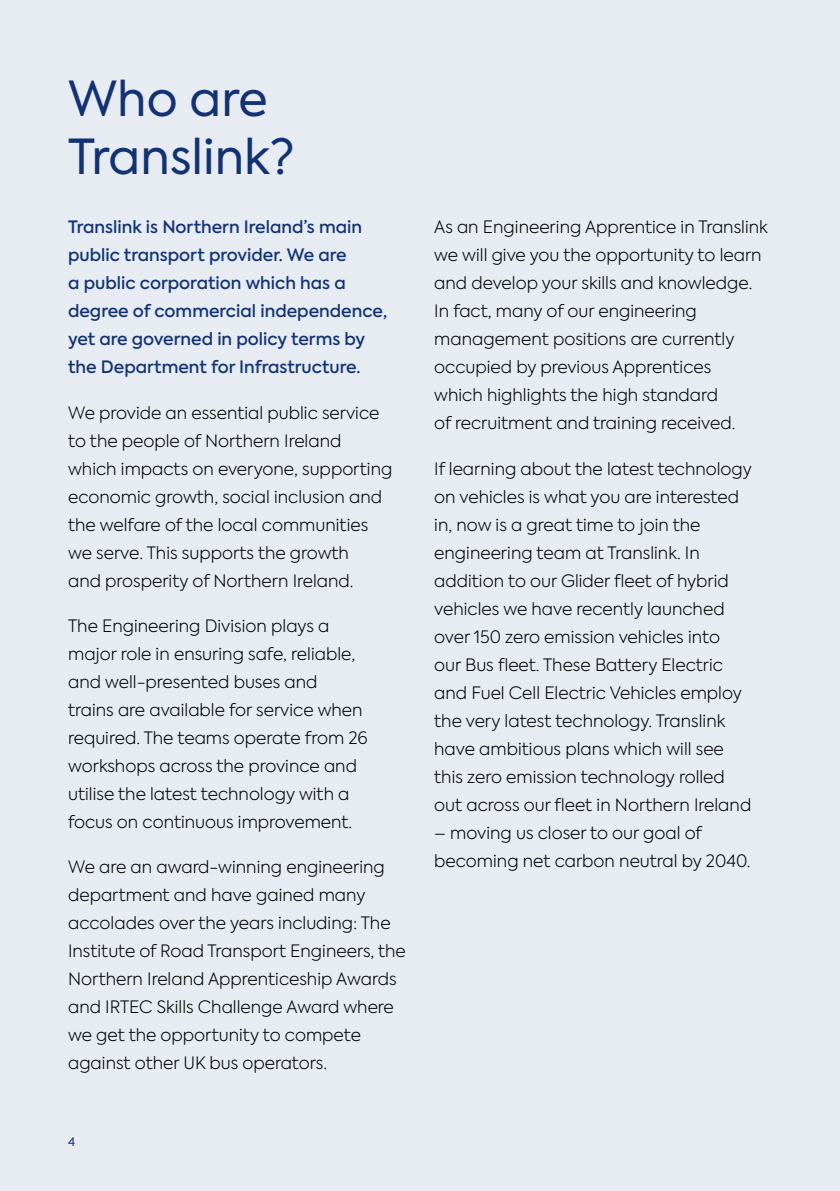
<style>
.page{position:relative;width:840px;height:1191px;background:#fff}
.page>*{position:absolute;margin:0;border:0;box-sizing:border-box;transform-origin:0 0}
.t1{font:48px/57.6px "Axiforma";color:#123274}
.t2{font:300 17px/28px "Axiforma";color:#000}
.t3{font:500 17px/28px "Axiforma";color:#123274}
.t4{font:12px "Axiforma";color:#123274}
</style>
<div class="page">
<div style="left:0;top:0;width:839px;height:1191px;background:#e7ecf3"></div>
<h1 class="t1" style="left:68px;top:71px;width:228px">Who are<br>Translink?</h1>
<p class="t3" style="left:68px;top:213px;width:320px">Translink is Northern Ireland’s main public transport provider. We are<br>a public corporation which has a degree of commercial independence, yet are governed in policy terms by the Department for Infrastructure.</p>
<p class="t2" style="left:68px;top:398px;width:325px">We provide an essential public service to the people of Northern Ireland which impacts on everyone, supporting economic growth, social inclusion and the welfare of the local communities we serve. This supports the growth<br>and prosperity of Northern Ireland.</p>
<p class="t2" style="left:68px;top:611px;width:301px">The Engineering Division plays a major role in ensuring safe, reliable, and well-presented buses and<br>trains are available for service when required. The teams operate from 26 workshops across the province and utilise the latest technology with a focus on continuous improvement.</p>
<p class="t2" style="left:68px;top:852px;width:339px">We are an award-winning engineering department and have gained many accolades over the years including: The Institute of Road Transport Engineers, the Northern Ireland Apprenticeship Awards and IRTEC Skills Challenge Award where we get the opportunity to compete against other UK bus operators.</p>
<p class="t4" style="left:68px;top:1134px;width:9px">4</p>
<p class="t2" style="left:434px;top:213px;width:335px">As an Engineering Apprentice in Translink we will give you the opportunity to learn and develop your skills and knowledge.<br>In fact, many of our engineering management positions are currently occupied by previous Apprentices<br>which highlights the high standard<br>of recruitment and training received.</p>
<p class="t2" style="left:434px;top:454px;width:319px">If learning about the latest technology on vehicles is what you are interested in, now is a great time to join the engineering team at Translink. In addition to our Glider fleet of hybrid vehicles we have recently launched over 150 zero emission vehicles into<br>our Bus fleet. These Battery Electric and Fuel Cell Electric Vehicles employ the very latest technology. Translink have ambitious plans which will see this zero emission technology rolled out across our fleet in Northern Ireland</p>
<p class="t2" style="left:434px;top:818px;width:317px">– moving us closer to our goal of becoming net carbon neutral by 2040.</p>
</div>
